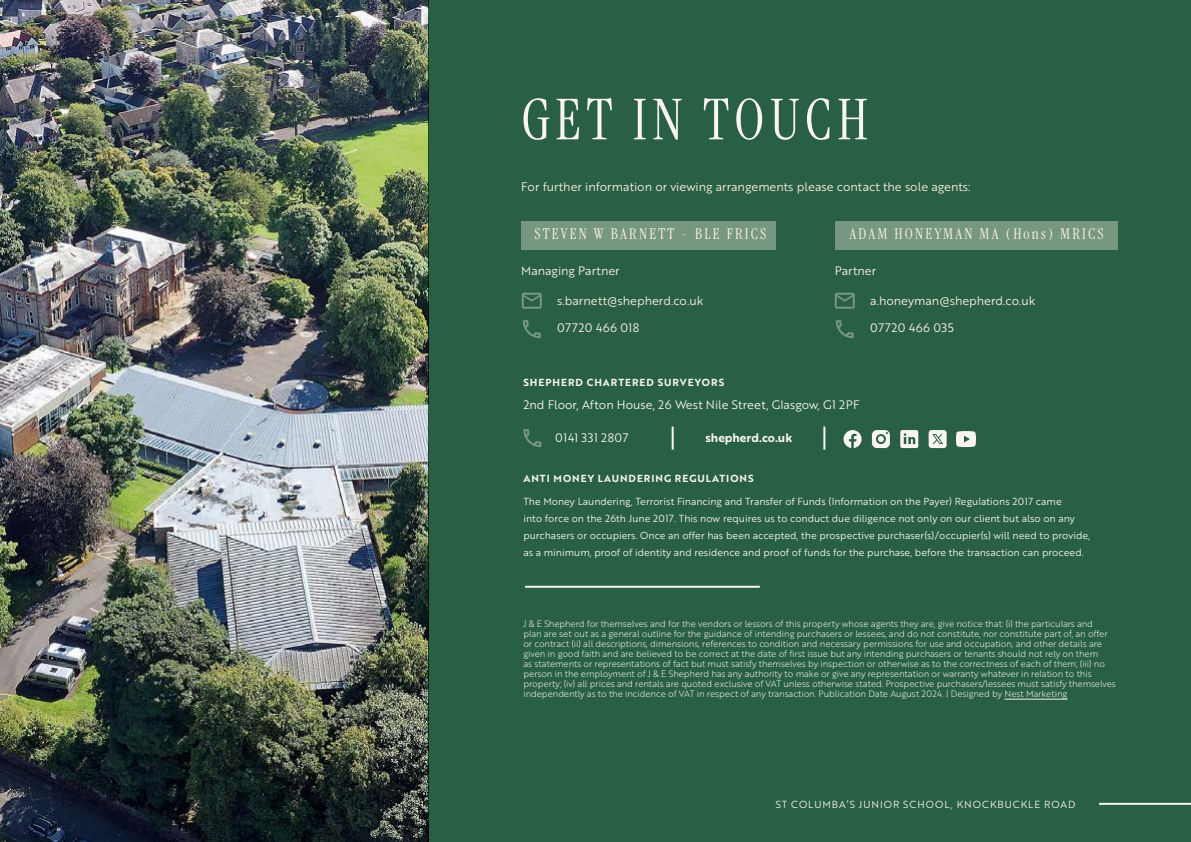
<style>
.page{position:relative;width:1191px;height:842px;background:#fff}
.page>*{position:absolute;margin:0;border:0;box-sizing:border-box;transform-origin:0 0}
.t1{font:56.3px "Instrument Serif";letter-spacing:.09em;color:#f9f5ef}
.t2{font:15px "Instrument Serif";letter-spacing:.15em;color:#fef1e4}
.t3{font:12px "Brother 1816 Book";color:#fef1e4}
.t4{font:12px "Brother 1816 Book";color:#f9f5ef}
.t5{font:12px "Brother 1816 Book";letter-spacing:.04em;color:#fef1e4}
.t6{font:12px "Brother 1816 Bold";color:#f9f5ef}
.t7{font:12px "Brother 1816 Book";letter-spacing:.04em;color:#f9f5ef}
.t8{font:10px/17px "Brother 1816 Book";color:#f9f5ef}
.t9{font:10px "Brother 1816 Bold";letter-spacing:.1em;color:#f9f5ef}
.t10{font:10px "Brother 1816 Book";letter-spacing:.1em;color:#f9f5ef}
.t11{font:9px/10px "Brother 1816 Light";letter-spacing:-.01em;color:#f9f5ef}
</style>
<div class="page">
<div style="left:428px;top:0;width:763px;height:842px;background:#296044"></div>
<hr style="left:1099px;top:803px;width:92px;height:2px;background:#f9f5ef">
<hr style="left:525px;top:586px;width:235px;height:2px;background:#f9f5ef">
<div style="left:522px;top:221px;width:254px;height:28px;background:#779880"></div>
<div style="left:834px;top:221px;width:283px;height:28px;background:#779880"></div>
<svg style="left:522px;top:293px;width:20px;height:16px"></svg>
<svg style="left:834px;top:293px;width:20px;height:16px"></svg>
<svg style="left:523px;top:320px;width:18px;height:18px"></svg>
<svg style="left:835px;top:320px;width:18px;height:18px"></svg>
<hr style="left:1004px;top:699px;width:63px;height:1px;background:#f9f5ef">
<svg style="left:523px;top:429px;width:18px;height:18px"></svg>
<hr style="left:671px;top:426px;width:2px;height:24px;background:#f9f5ef">
<hr style="left:823px;top:426px;width:2px;height:24px;background:#f9f5ef">
<svg style="left:843px;top:430px;width:18px;height:18px"></svg>
<svg style="left:872px;top:430px;width:18px;height:18px"></svg>
<svg style="left:900px;top:430px;width:18px;height:18px"></svg>
<svg style="left:928px;top:430px;width:18px;height:18px"></svg>
<svg style="left:956px;top:431px;width:20px;height:16px"></svg>
<img style="left:0;top:0;width:428px;height:842px">
<h1 class="t1" style="left:521px;top:84px;width:348px">GET IN TOUCH</h1>
<h3 class="t3" style="left:521px;top:178px;width:451px">For further information or viewing arrangements please contact the sole agents:</h3>
<h2 class="t2" style="left:534px;top:225px;width:233px">STEVEN W BARNETT - BLE FRICS</h2>
<h2 class="t2" style="left:849px;top:225px;width:256px">ADAM HONEYMAN MA (Hons) MRICS</h2>
<h3 class="t3" style="left:521px;top:262px;width:100px">Managing Partner</h3>
<h3 class="t3" style="left:834px;top:262px;width:43px">Partner</h3>
<h3 class="t3" style="left:557px;top:292px;width:148px">s.barnett@shepherd.co.uk</h3>
<h3 class="t5" style="left:557px;top:318px;width:84px">07720 466 018</h3>
<h3 class="t3" style="left:870px;top:292px;width:167px">a.honeyman@shepherd.co.uk</h3>
<h3 class="t5" style="left:870px;top:318px;width:85px">07720 466 035</h3>
<p class="t9" style="left:523px;top:375px;width:202px">SHEPHERD CHARTERED SURVEYORS</p>
<h3 class="t4" style="left:523px;top:395px;width:338px">2nd Floor, Afton House, 26 West Nile Street, Glasgow, G1 2PF</h3>
<h3 class="t7" style="left:555px;top:429px;width:75px">0141 331 2807</h3>
<h3 class="t6" style="left:705px;top:428px;width:88px">shepherd.co.uk</h3>
<p class="t9" style="left:523px;top:471px;width:232px">ANTI MONEY LAUNDERING REGULATIONS</p>
<p class="t8" style="left:523px;top:493px;width:568px">The Money Laundering, Terrorist Financing and Transfer of Funds (Information on the Payer) Regulations 2017 came<br>into force on the 26th June 2017. This now requires us to conduct due diligence not only on our client but also on any purchasers or occupiers. Once an offer has been accepted, the prospective purchaser(s)/occupier(s) will need to provide, as a minimum, proof of identity and residence and proof of funds for the purchase, before the transaction can proceed.</p>
<p class="t11" style="left:523px;top:619px;width:594px">J &amp; E Shepherd for themselves and for the vendors or lessors of this property whose agents they are, give notice that: (i) the particulars and<br>plan are set out as a general outline for the guidance of intending purchasers or lessees, and do not constitute, nor constitute part of, an offer or contract (ii) all descriptions, dimensions, references to condition and necessary permissions for use and occupation, and other details are given in good faith and are believed to be correct at the date of first issue but any intending purchasers or tenants should not rely on them<br>as statements or representations of fact but must satisfy themselves by inspection or otherwise as to the correctness of each of them; (iii) no person in the employment of J &amp; E Shepherd has any authority to make or give any representation or warranty whatever in relation to this property; (iv) all prices and rentals are quoted exclusive of VAT unless otherwise stated. Prospective purchasers/lessees must satisfy themselves independently as to the incidence of VAT in respect of any transaction. Publication Date August 2024. | Designed by Nest Marketing</p>
<p class="t10" style="left:776px;top:797px;width:301px">ST COLUMBA’S JUNIOR SCHOOL, KNOCKBUCKLE ROAD</p>
</div>
